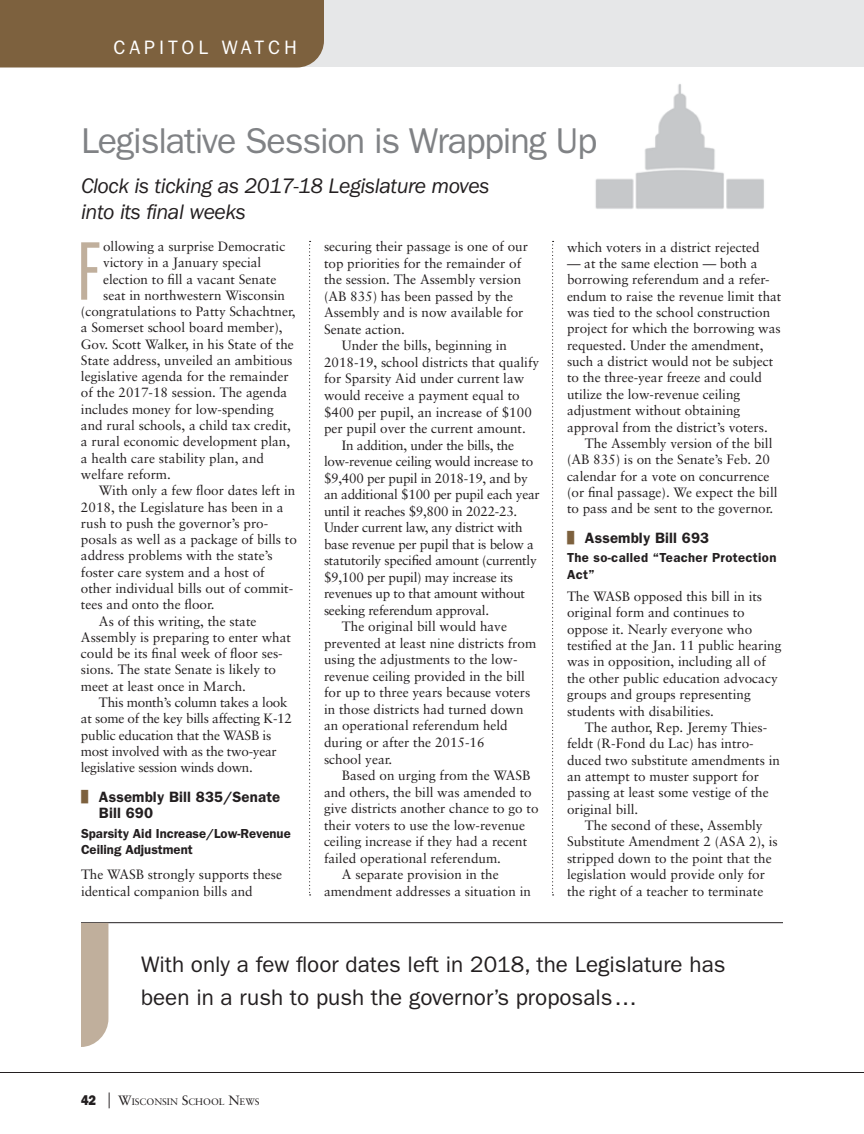
<style>
.page{position:relative;width:864px;height:1134px;background:#fff}
.page>*{position:absolute;margin:0;border:0;box-sizing:border-box;transform-origin:0 0}
.t1{font:86.1px "Franklin Gothic Book X Cmpr";color:#c0af9c}
.t2{font:36px "Franklin Gothic";letter-spacing:-.03em;color:#808285}
.t3{font:22.5px/33px "Franklin Gothic";color:#231f20}
.t4{font:italic 21.75px/26.1px "Franklin Gothic";letter-spacing:-.02em;color:#231f20}
.t5{font:19.5px "Franklin Gothic";letter-spacing:.2em;color:#fff}
.t6{font:600 15px/16.4px "Franklin Gothic";letter-spacing:.01em;color:#231f20}
.t7{font:13.5px/16.4px "Sabon";color:#231f20}
.t8{font:13.5px "Sabon";letter-spacing:-.02em;color:#231f20}
.t9{font:600 13.2px/16.4px "Franklin Gothic";color:#231f20}
.t10{font:600 13.2px/16.4px "Franklin Gothic";letter-spacing:.025em;color:#231f20}
.t11{font:9.45px "Sabon";color:#231f20}
.s1{font-weight:800;font-size:13.5px;color:#7d613e}
.s2{font-family:"Franklin Gothic";font-weight:800;font-size:14.1px}
.s3{font-size:20.25px}
.s4{font-size:13.5px}
</style>
<div class="page">
<div style="left:0;top:0;width:864px;height:68px;background:#e6e7e8"></div>
<hr style="left:81px;top:922px;width:702px;height:1px;background:#231f20">
<div style="left:81px;top:923px;width:27px;height:124px;background:#c0af9c"></div>
<div style="left:0;top:0;width:324px;height:68px;background:#7d613e"></div>
<svg style="left:552px;top:241px;width:2px;height:654px"></svg>
<svg style="left:309px;top:241px;width:2px;height:654px"></svg>
<img style="left:595px;top:84px;width:169px;height:125px">
<hr style="left:0;top:1072px;width:864px;height:1px;background:#231f20">
<h3 class="t5" style="left:113px;top:36px;width:185px">CAPITOL WATCH</h3>
<h2 class="t2" style="left:81px;top:120px;width:517px">Legislative Session is Wrapping Up</h2>
<h3 class="t4" style="left:81px;top:173px;width:410px">Clock is ticking as 2017-18 Legislature moves into its final weeks</h3>
<h1 class="t1" style="left:77px;top:227px;width:23px">F</h1>
<p class="t7" style="left:103px;top:238px;width:184px">ollowing a surprise Democratic</p>
<p class="t7" style="left:103px;top:254px;width:160px">victory in a January special</p>
<p class="t7" style="left:103px;top:271px;width:175px">election to fill a vacant Senate</p>
<p class="t7" style="left:103px;top:287px;width:184px">seat in northwestern Wisconsin</p>
<p class="t7" style="left:81px;top:303px;width:216px">(congratulations to Patty Schachtner,</p>
<p class="t7" style="left:81px;top:319px;width:203px">a Somerset school board member),</p>
<p class="t7" style="left:81px;top:336px;width:214px">Gov. Scott Walker, in his State of the</p>
<p class="t7" style="left:81px;top:352px;width:213px">State address, unveiled an ambitious</p>
<p class="t7" style="left:81px;top:368px;width:209px">legislative agenda for the remainder</p>
<p class="t7" style="left:81px;top:384px;width:208px">of the 2017-18 session. The agenda</p>
<p class="t7" style="left:81px;top:401px;width:194px">includes money for low-spending</p>
<p class="t7" style="left:81px;top:417px;width:212px">and rural schools, a child tax credit,</p>
<p class="t7" style="left:81px;top:433px;width:211px">a rural economic development plan,</p>
<p class="t7" style="left:81px;top:450px;width:185px">a health care stability plan, and</p>
<p class="t7" style="left:81px;top:466px;width:91px">welfare reform.</p>
<p class="t7" style="left:99px;top:482px;width:198px">With only a few floor dates left in</p>
<p class="t7" style="left:81px;top:498px;width:204px">2018, the Legislature has been in a</p>
<p class="t7" style="left:81px;top:515px;width:189px">rush to push the governor’s pro-</p>
<p class="t7" style="left:81px;top:531px;width:217px">posals as well as a package of bills to</p>
<p class="t7" style="left:81px;top:547px;width:193px">address problems with the state’s</p>
<p class="t7" style="left:81px;top:564px;width:185px">foster care system and a host of</p>
<p class="t7" style="left:81px;top:580px;width:214px">other individual bills out of commit-</p>
<p class="t7" style="left:81px;top:596px;width:135px">tees and onto the floor.</p>
<p class="t7" style="left:99px;top:613px;width:159px">As of this writing, the state</p>
<p class="t7" style="left:81px;top:629px;width:212px">Assembly is preparing to enter what</p>
<p class="t7" style="left:81px;top:645px;width:203px">could be its final week of floor ses-</p>
<p class="t7" style="left:81px;top:661px;width:197px">sions. The state Senate is likely to</p>
<p class="t7" style="left:81px;top:678px;width:166px">meet at least once in March.</p>
<p class="t8" style="left:99px;top:694px;width:190px">This month’s column takes a look</p>
<p class="t8" style="left:81px;top:711px;width:212px">at some of the key bills affecting K-12</p>
<p class="t8" style="left:81px;top:727px;width:192px">public education that the WASB is</p>
<p class="t8" style="left:81px;top:743px;width:197px">most involved with as the two-year</p>
<p class="t8" style="left:81px;top:759px;width:173px">legislative session winds down.</p>
<p class="t6" style="left:99px;top:789px;width:183px;text-indent:-21px"><span class="s1">|</span> Assembly Bill 835/Senate<br>Bill 690</p>
<p class="t9" style="left:81px;top:825px;width:211px">Sparsity Aid Increase/Low-Revenue<br>Ceiling Adjustment</p>
<p class="t7" style="left:81px;top:866px;width:203px">The WASB strongly supports these identical companion bills and</p>
<p class="t7" style="left:324px;top:238px;width:206px">securing their passage is one of our</p>
<p class="t7" style="left:324px;top:255px;width:199px">top priorities for the remainder of</p>
<p class="t7" style="left:324px;top:271px;width:199px">the session. The Assembly version</p>
<p class="t7" style="left:324px;top:288px;width:191px">(AB 835) has been passed by the</p>
<p class="t7" style="left:324px;top:304px;width:201px">Assembly and is now available for</p>
<p class="t7" style="left:324px;top:321px;width:82px">Senate action.</p>
<p class="t7" style="left:342px;top:337px;width:167px">Under the bills, beginning in</p>
<p class="t7" style="left:324px;top:354px;width:217px">2018-19, school districts that qualify</p>
<p class="t7" style="left:324px;top:370px;width:202px">for Sparsity Aid under current law</p>
<p class="t7" style="left:324px;top:387px;width:197px">would receive a payment equal to</p>
<p class="t7" style="left:324px;top:404px;width:209px">$400 per pupil, an increase of $100</p>
<p class="t7" style="left:324px;top:420px;width:203px">per pupil over the current amount.</p>
<p class="t8" style="left:342px;top:437px;width:174px">In addition, under the bills, the</p>
<p class="t8" style="left:324px;top:453px;width:211px">low-revenue ceiling would increase to</p>
<p class="t8" style="left:324px;top:470px;width:205px">$9,400 per pupil in 2018-19, and by</p>
<p class="t8" style="left:324px;top:486px;width:217px">an additional $100 per pupil each year</p>
<p class="t8" style="left:324px;top:503px;width:195px">until it reaches $9,800 in 2022-23.</p>
<p class="t8" style="left:324px;top:519px;width:200px">Under current law, any district with</p>
<p class="t8" style="left:324px;top:536px;width:211px">base revenue per pupil that is below a</p>
<p class="t8" style="left:324px;top:552px;width:214px">statutorily specified amount (currently</p>
<p class="t8" style="left:324px;top:569px;width:191px">$9,100 per pupil) may increase its</p>
<p class="t8" style="left:324px;top:586px;width:203px">revenues up to that amount without</p>
<p class="t8" style="left:324px;top:602px;width:167px">seeking referendum approval.</p>
<p class="t7" style="left:342px;top:618px;width:167px">The original bill would have</p>
<p class="t7" style="left:324px;top:635px;width:214px">prevented at least nine districts from</p>
<p class="t7" style="left:324px;top:651px;width:195px">using the adjustments to the low-</p>
<p class="t7" style="left:324px;top:668px;width:203px">revenue ceiling provided in the bill</p>
<p class="t7" style="left:324px;top:684px;width:208px">for up to three years because voters</p>
<p class="t7" style="left:324px;top:701px;width:201px">in those districts had turned down</p>
<p class="t7" style="left:324px;top:717px;width:185px">an operational referendum held</p>
<p class="t7" style="left:324px;top:734px;width:162px">during or after the 2015-16</p>
<p class="t7" style="left:324px;top:751px;width:70px">school year.</p>
<p class="t7" style="left:342px;top:767px;width:190px">Based on urging from the WASB</p>
<p class="t7" style="left:324px;top:784px;width:209px">and others, the bill was amended to</p>
<p class="t7" style="left:324px;top:800px;width:216px">give districts another chance to go to</p>
<p class="t7" style="left:324px;top:817px;width:203px">their voters to use the low-revenue</p>
<p class="t7" style="left:324px;top:833px;width:205px">ceiling increase if they had a recent</p>
<p class="t7" style="left:324px;top:850px;width:179px">failed operational referendum.</p>
<p class="t7" style="left:342px;top:866px;width:158px">A separate provision in the</p>
<p class="t7" style="left:324px;top:883px;width:209px">amendment addresses a situation in</p>
<p class="t7" style="left:567px;top:239px;width:194px">which voters in a district rejected</p>
<p class="t7" style="left:567px;top:255px;width:216px">— at the same election — both a borrowing referendum and a refer&shy;endum to raise the revenue limit that was tied to the school construction project for which the borrowing was requested. Under the amendment, such a district would not be subject to the three-year freeze and could utilize the low-revenue ceiling adjustment without obtaining approval from the district’s voters.</p>
<p class="t7" style="left:567px;top:435px;width:212px;text-indent:18px">The Assembly version of the bill (AB 835) is on the Senate’s Feb. 20 calendar for a vote on concurrence (or final passage). We expect the bill to pass and be sent to the governor.</p>
<p class="t6" style="left:564px;top:530px;width:147px"><span class="s1">|</span> Assembly Bill 693</p>
<p class="t10" style="left:567px;top:550px;width:211px">The so-called “Teacher Protection<br>Act”</p>
<p class="t7" style="left:567px;top:588px;width:216px">The WASB opposed this bill in its original form and continues to oppose it. Nearly everyone who testified at the Jan. 11 public hearing was in opposition, including all of the other public education advocacy groups and groups representing students with disabilities.</p>
<p class="t7" style="left:567px;top:719px;width:215px;text-indent:18px">The author, Rep. Jeremy Thies&shy;feldt (R-Fond du Lac) has intro&shy;duced two substitute amendments in an attempt to muster support for passing at least some vestige of the original bill.</p>
<p class="t7" style="left:567px;top:817px;width:212px;text-indent:18px">The second of these, Assembly Substitute Amendment 2 (ASA 2), is stripped down to the point that the legislation would provide only for the right of a teacher to terminate</p>
<h3 class="t3" style="left:141px;top:948px;width:586px">With only a few floor dates left in 2018, the Legislature has been in a rush to push the governor’s proposals…</h3>
<p class="t11" style="left:81px;top:1097px;width:180px"><span class="s2">42</span> <span class="s3">|</span> <span class="s4">W</span>ISCONSIN <span class="s4">S</span>CHOOL <span class="s4">N</span>EWS</p>
</div>
